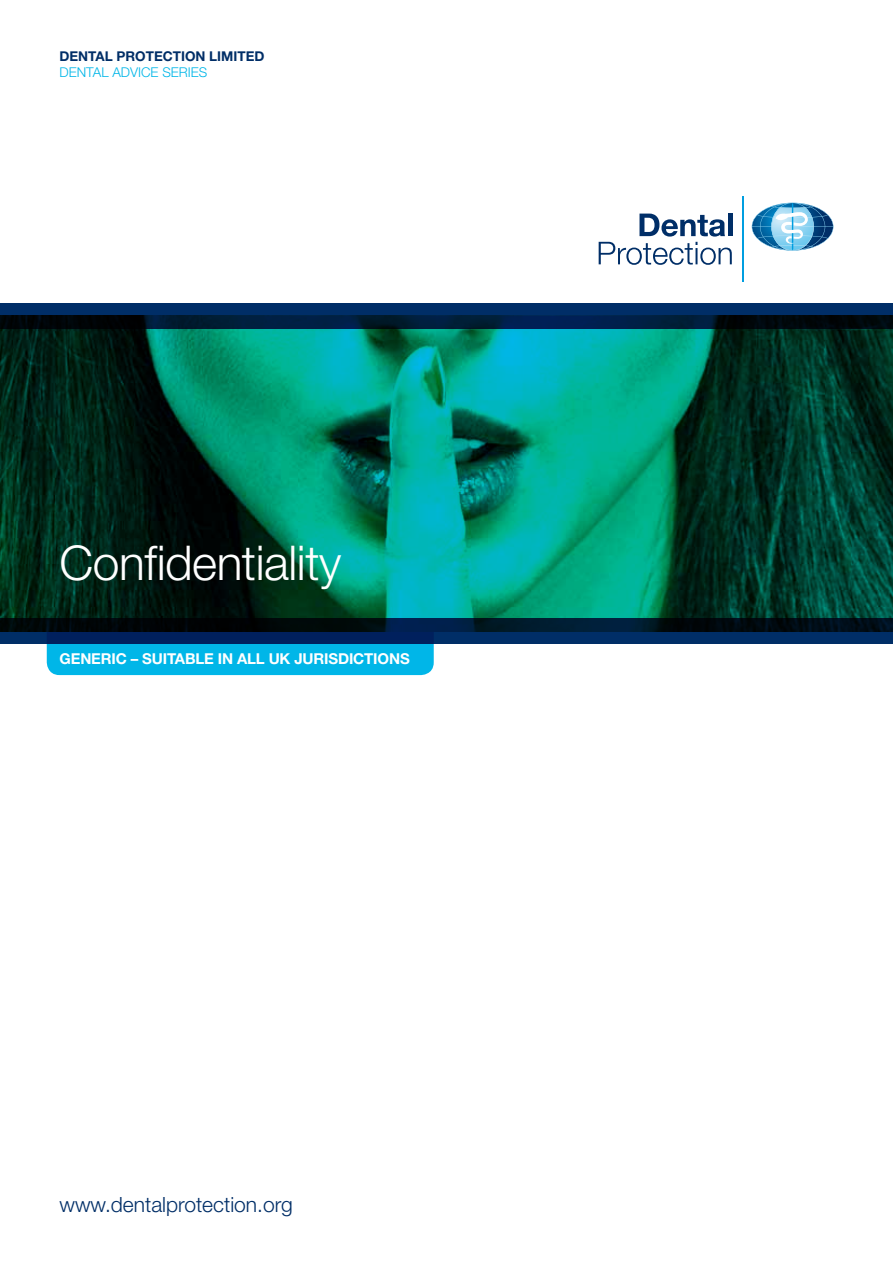
<style>
.page{position:relative;width:893px;height:1263px;background:#fff}
.page>*{position:absolute;margin:0;border:0;box-sizing:border-box;transform-origin:0 0}
.t1{font:300 48px "Helvetica Neue LT Std";letter-spacing:-.01em;color:#fff}
.t2{font:300 21px "Helvetica Neue LT Std";color:#002e67}
.t3{font:700 15px "Helvetica Neue LT Std";letter-spacing:-.01em;color:#fff}
.t4{font:700 13.5px "Helvetica Neue LT Std";color:#002e67}
.t5{font:300 13.5px "Helvetica Neue LT Std";color:#00b6e8}
</style>
<div class="page">
<div style="left:47px;top:619px;width:387px;height:56px;background:#00b6e8;border-radius:13px"></div>
<svg style="left:752px;top:203px;width:81px;height:48px"></svg>
<hr style="left:742px;top:196px;width:1px;height:85px;background:#009ee0">
<svg style="left:599px;top:214px;width:133px;height:51px"></svg>
<img style="left:0;top:328px;width:893px;height:291px">
<svg style="left:0;top:619px;width:893px;height:25px;background:#001a3c"></svg>
<svg style="left:0;top:303px;width:893px;height:25px;background:#002148"></svg>
<p class="t4" style="left:60px;top:48px;width:206px">DENTAL PROTECTION LIMITED</p>
<p class="t5" style="left:60px;top:64px;width:149px">DENTAL ADVICE SERIES</p>
<p class="t1" style="left:60px;top:534px;width:283px">Confidentiality</p>
<p class="t3" style="left:60px;top:650px;width:352px">GENERIC – SUITABLE IN ALL UK JURISDICTIONS</p>
<p class="t2" style="left:60px;top:1192px;width:235px">www.dentalprotection.org</p>
</div>
